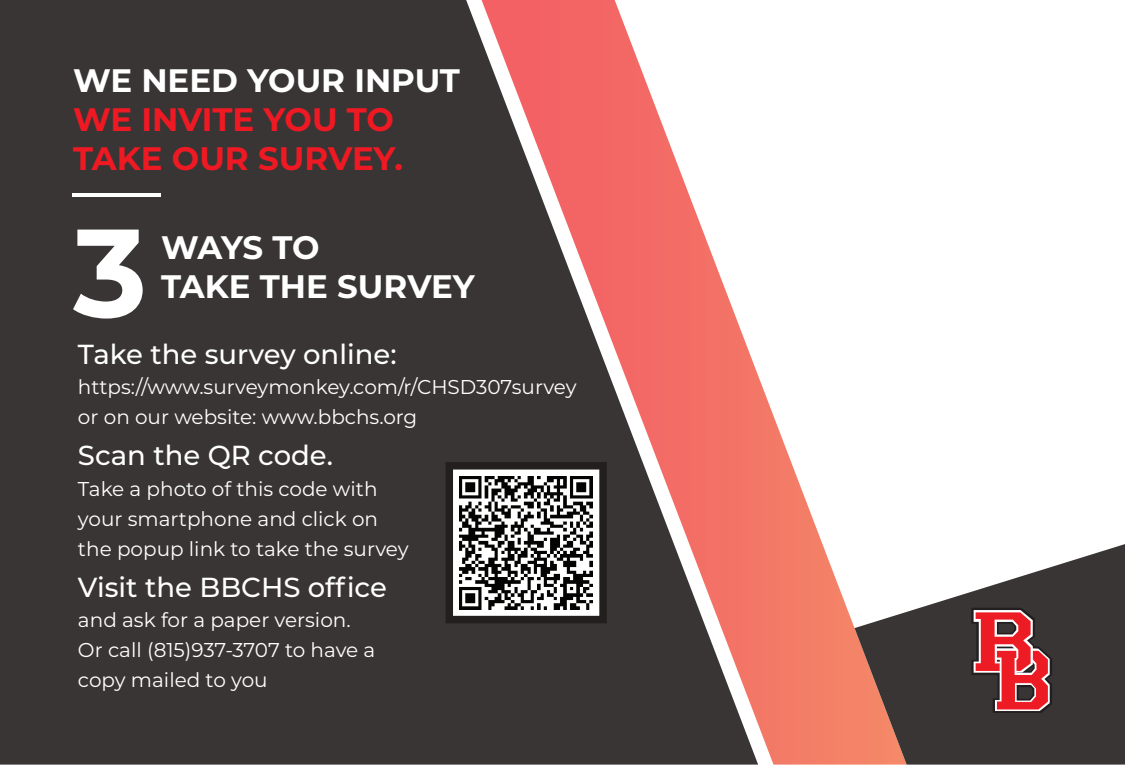
<style>
.page{position:relative;width:1125px;height:765px;background:#fff}
.page>*{position:absolute;margin:0;border:0;box-sizing:border-box;transform-origin:0 0}
.t1{font:700 125px "Montserrat";color:#fff}
.t2{font:700 32.5px/39px "Montserrat";color:#fff}
.t3{font:700 32.5px/39px "Montserrat";color:#ef1923}
.t4{font:500 27.5px "Montserrat";color:#fff}
.t5{font:20px/30px "Montserrat";color:#fff}
</style>
<div class="page">
<div style="left:0;top:0;width:481px;height:765px;background:#393535"></div>
<svg style="left:481px;top:0;width:374px;height:765px"></svg>
<svg style="left:855px;top:544px;width:270px;height:221px;fill:#393535"></svg>
<hr style="left:72px;top:193px;width:89px;height:4px;background:#fff">
<svg style="left:446px;top:462px;width:161px;height:161px"></svg>
<img style="left:460px;top:476px;width:133px;height:133px">
<svg style="left:971px;top:608px;width:81px;height:105px;background:#a4464a"></svg>
<h2 class="t2" style="left:73px;top:59px;width:388px">WE NEED YOUR INPUT</h2>
<h2 class="t3" style="left:73px;top:98px;width:331px">WE INVITE YOU TO<br>TAKE OUR SURVEY.</h2>
<h1 class="t1" style="left:73px;top:183px;width:75px">3</h1>
<h2 class="t2" style="left:161px;top:227px;width:315px">WAYS TO<br>TAKE THE SURVEY</h2>
<h3 class="t4" style="left:78px;top:335px;width:320px">Take the survey online:</h3>
<p class="t5" style="left:78px;top:372px;width:500px">https://www.surveymonkey.com/r/CHSD307survey or on our website: www.bbchs.org</p>
<h3 class="t4" style="left:78px;top:436px;width:257px">Scan the QR code.</h3>
<p class="t5" style="left:78px;top:473px;width:332px">Take a photo of this code with your smartphone and click on the popup link to take the survey</p>
<h3 class="t4" style="left:78px;top:568px;width:310px">Visit the BBCHS office</h3>
<p class="t5" style="left:78px;top:604px;width:299px">and ask for a paper version.<br>Or call (815)937-3707 to have a copy mailed to you</p>
</div>
